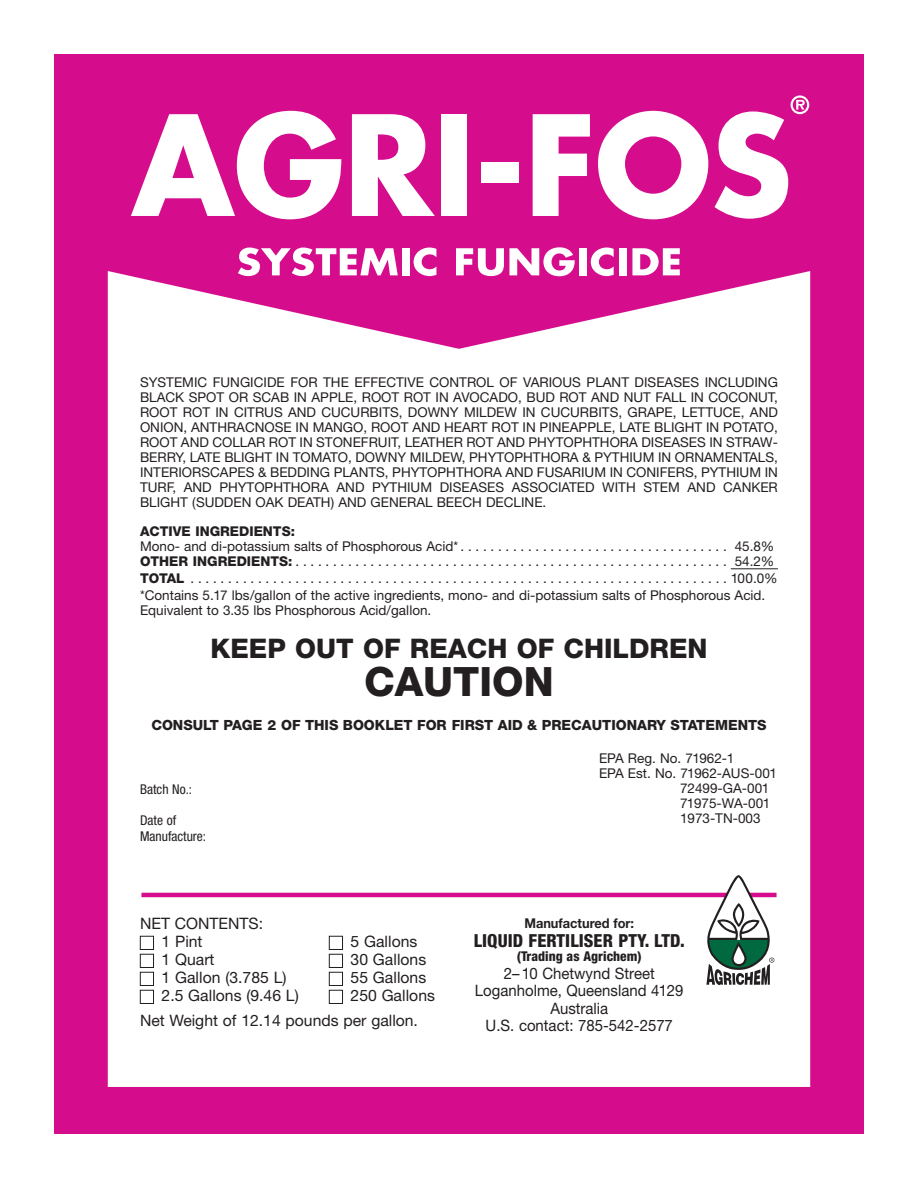
<style>
.page{position:relative;width:918px;height:1188px;background:#fff}
.page>*{position:absolute;margin:0;border:0;box-sizing:border-box;transform-origin:0 0}
.t1{font:800 40.5px "Helvetica Neue";color:#231f20}
.t2{font:800 27px "Helvetica Neue";color:#231f20}
.t3{font:800 condensed 18px "Helvetica Neue";letter-spacing:.005em;color:#231f20}
.t4{font:15.75px/24.8px "Helvetica Neue";color:#231f20}
.t5{font:15.75px/17.4px "Helvetica Neue";color:#231f20;text-align:center;scale:.95 1}
.t6{font:800 14.1px "Helvetica Neue";color:#231f20}
.t7{font:13.5px/15px "Helvetica Neue";color:#231f20}
.t8{font:condensed 13.5px/15.8px "Helvetica Neue";color:#231f20}
.t9{font:800 condensed 13.5px "Helvetica Neue";color:#231f20}
.t10{font:800 13.5px "Helvetica Neue";color:#231f20}
.t11{font:700 13.5px "Helvetica Neue";color:#231f20;scale:.95 1}
.t12{font:13.5px "Helvetica Neue";letter-spacing:-.025em;color:#231f20}
.s1{font-weight:800}
.s2{color:#fff}
</style>
<div class="page">
<div style="left:54px;top:54px;width:810px;height:1080px;background:#d50d8c"></div>
<div style="left:108px;top:271px;width:702px;height:816px;background:#fff"></div>
<svg style="left:131px;top:111px;width:210px;height:108px"></svg>
<svg style="left:352px;top:114px;width:83px;height:102px"></svg>
<div style="left:441px;top:114px;width:26px;height:102px;background:#fff"></div>
<div style="left:481px;top:163px;width:38px;height:20px;background:#fff"></div>
<svg style="left:533px;top:114px;width:57px;height:102px"></svg>
<svg style="left:598px;top:111px;width:110px;height:108px"></svg>
<svg style="left:238px;top:248px;width:160px;height:28px"></svg>
<div style="left:402px;top:248px;width:7px;height:27px;background:#fff"></div>
<svg style="left:414px;top:248px;width:22px;height:28px"></svg>
<svg style="left:456px;top:247px;width:119px;height:29px"></svg>
<div style="left:579px;top:248px;width:8px;height:27px;background:#fff"></div>
<svg style="left:591px;top:248px;width:23px;height:28px"></svg>
<div style="left:619px;top:248px;width:8px;height:27px;background:#fff"></div>
<svg style="left:632px;top:248px;width:48px;height:27px"></svg>
<svg style="left:715px;top:95px;width:94px;height:124px"></svg>
<hr style="left:141px;top:893px;width:636px;height:4px;background:#d50d8c">
<svg style="left:706px;top:875px;width:68px;height:110px;background:#a9b1af"></svg>
<hr style="left:731px;top:568px;width:47px;height:1px;background:#231f20">
<p class="t7" style="left:140px;top:376px;width:639px;text-align:justify">SYSTEMIC FUNGICIDE FOR THE EFFECTIVE CONTROL OF VARIOUS PLANT DISEASES INCLUDING BLACK SPOT OR SCAB IN APPLE, ROOT ROT IN AVOCADO, BUD ROT AND NUT FALL IN COCONUT, ROOT ROT IN CITRUS AND CUCURBITS, DOWNY MILDEW IN CUCURBITS, GRAPE, LETTUCE, AND ONION, ANTHRACNOSE IN MANGO, ROOT AND HEART ROT IN PINEAPPLE, LATE BLIGHT IN POTATO, ROOT AND COLLAR ROT IN STONEFRUIT, LEATHER ROT AND PHYTOPHTHORA DISEASES IN STRAW-BERRY, LATE BLIGHT IN TOMATO, DOWNY MILDEW, PHYTOPHTHORA &amp; PYTHIUM IN ORNAMENTALS, INTERIORSCAPES &amp; BEDDING PLANTS, PHYTOPHTHORA AND FUSARIUM IN CONIFERS, PYTHIUM IN TURF, AND PHYTOPHTHORA AND PYTHIUM DISEASES ASSOCIATED WITH STEM AND CANKER BLIGHT (SUDDEN OAK DEATH) AND GENERAL BEECH DECLINE.</p>
<p class="t10" style="left:140px;top:526px;width:156px">ACTIVE INGREDIENTS:</p>
<p class="t7" style="left:140px;top:540px;width:636px">Mono- and di-potassium salts of Phosphorous Acid* . . . . . . . . . . . . . . . . . . . . . . . . . . . . . . . . . . . . 45.8%<br><span class="s1">OTHER INGREDIENTS:</span> . . . . . . . . . . . . . . . . . . . . . . . . . . . . . . . . . . . . . . . . . . . . . . . . . . . . . . . . . . 54.2%</p>
<p class="t7" style="left:140px;top:571px;width:639px;line-height:16.8px"><span class="s1">TOTAL</span> . . . . . . . . . . . . . . . . . . . . . . . . . . . . . . . . . . . . . . . . . . . . . . . . . . . . . . . . . . . . . . . . . . . . . . . . 100.0% *Contains 5.17 lbs/gallon of the active ingredients, mono- and di-potassium salts of Phosphorous Acid.</p>
<p class="t7" style="left:140px;top:604px;width:293px">Equivalent to 3.35 lbs Phosphorous Acid/gallon.</p>
<h2 class="t2" style="left:210px;top:638px;width:499px">KEEP OUT OF REACH OF CHILDREN</h2>
<h1 class="t1" style="left:364px;top:667px;width:191px">CAUTION</h1>
<p class="t6" style="left:151px;top:720px;width:617px">CONSULT PAGE 2 OF THIS BOOKLET FOR FIRST AID &amp; PRECAUTIONARY STATEMENTS</p>
<p class="t7" style="left:599px;top:752px;width:137px">EPA Reg. No. 71962-1</p>
<p class="t7" style="left:599px;top:767px;width:180px">EPA Est. No. 71962-AUS-001</p>
<p class="t7" style="left:680px;top:782px;width:91px">72499-GA-001</p>
<p class="t12" style="left:680px;top:799px;width:92px">71975-WA-001</p>
<p class="t7" style="left:680px;top:812px;width:82px">1973-TN-003</p>
<p class="t8" style="left:140px;top:782px;width:54px">Batch No.:</p>
<p class="t8" style="left:140px;top:814px;width:68px">Date of<br>Manufacture:</p>
<p class="t4" style="left:140px;top:913px;width:124px">NET CONTENTS:</p>
<p class="t4" style="left:140px;top:931px;width:64px"><span class="s2">■</span> 1 Pint</p>
<p class="t4" style="left:329px;top:931px;width:90px"><span class="s2">■</span> 5 Gallons</p>
<p class="t4" style="left:140px;top:949px;width:76px"><span class="s2">■</span> 1 Quart</p>
<p class="t4" style="left:329px;top:949px;width:99px"><span class="s2">■</span> 30 Gallons</p>
<p class="t4" style="left:140px;top:967px;width:148px"><span class="s2">■</span> 1 Gallon (3.785 L)</p>
<p class="t4" style="left:329px;top:967px;width:99px"><span class="s2">■</span> 55 Gallons</p>
<p class="t4" style="left:140px;top:985px;width:160px"><span class="s2">■</span> 2.5 Gallons (9.46 L)</p>
<p class="t4" style="left:140px;top:985px;width:296px;text-indent:189px"><span class="s2">■</span> 250 Gallons<br>Net Weight of 12.14 pounds per gallon.</p>
<p class="t11" style="left:524px;top:918px;width:117px">Manufactured for:</p>
<h3 class="t3" style="left:474px;top:934px;width:213px">LIQUID FERTILISER PTY. LTD.</h3>
<p class="t9" style="left:517px;top:952px;width:126px">(Trading as Agrichem)</p>
<p class="t5" style="left:475px;top:966px;width:221px">2– 10 Chetwynd Street<br>Loganholme, Queensland 4129<br>Australia<br>U.S. contact: 785-542-2577</p>
</div>
